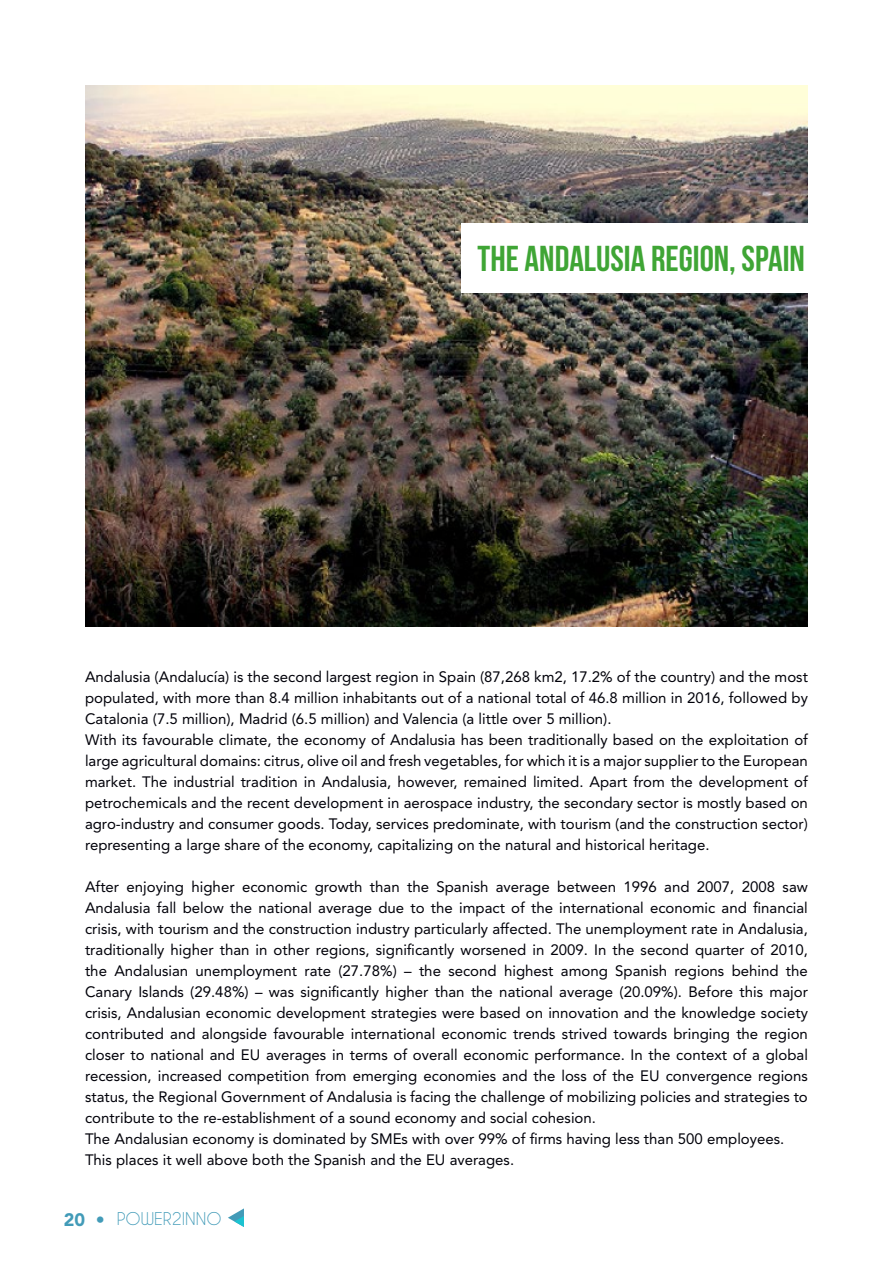
<style>
.page{position:relative;width:893px;height:1263px;background:#fff}
.page>*{position:absolute;margin:0;border:0;box-sizing:border-box;transform-origin:0 0}
.t1{font:700 36px "Bebas Neue";color:#3fa535}
.t2{font:16.5px "Caviar Dreams";color:#429bb8}
.t3{font:15px/21px "Avenir";color:#000009}
.s1{font-family:"Avenir";font-weight:900;font-size:18px}
</style>
<div class="page">
<svg style="left:228px;top:1208px;width:16px;height:19px"></svg>
<img style="left:85px;top:85px;width:723px;height:541px">
<div style="left:461px;top:224px;width:423px;height:69px;background:#fff"></div>
<h1 class="t1" style="left:478px;top:239px;width:329px">THE ANDALUSIA REGION, SPAIN</h1>
<p class="t3" style="left:85px;top:666px;width:724px">Andalusia (Andalucía) is the second largest region in Spain (87,268 km2, 17.2% of the country) and the most populated, with more than 8.4 million inhabitants out of a national total of 46.8 million in 2016, followed by Catalonia (7.5 million), Madrid (6.5 million) and Valencia (a little over 5 million).<br>With its favourable climate, the economy of Andalusia has been traditionally based on the exploitation of large agricultural domains: citrus, olive oil and fresh vegetables, for which it is a major supplier to the European market. The industrial tradition in Andalusia, however, remained limited. Apart from the development of petrochemicals and the recent development in aerospace industry, the secondary sector is mostly based on agro-industry and consumer goods. Today, services predominate, with tourism (and the construction sector) representing a large share of the economy, capitalizing on the natural and historical heritage.</p>
<p class="t3" style="left:85px;top:876px;width:724px">After enjoying higher economic growth than the Spanish average between 1996 and 2007, 2008 saw Andalusia fall below the national average due to the impact of the international economic and financial crisis, with tourism and the construction industry particularly affected. The unemployment rate in Andalusia, traditionally higher than in other regions, significantly worsened in 2009. In the second quarter of 2010, the Andalusian unemployment rate (27.78%) – the second highest among Spanish regions behind the Canary Islands (29.48%) – was significantly higher than the national average (20.09%). Before this major crisis, Andalusian economic development strategies were based on innovation and the knowledge society contributed and alongside favourable international economic trends strived towards bringing the region closer to national and EU averages in terms of overall economic performance. In the context of a global recession, increased competition from emerging economies and the loss of the EU convergence regions status, the Regional Government of Andalusia is facing the challenge of mobilizing policies and strategies to contribute to the re-establishment of a sound economy and social cohesion.<br>The Andalusian economy is dominated by SMEs with over 99% of firms having less than 500 employees.<br>This places it well above both the Spanish and the EU averages.</p>
<p class="t2" style="left:64px;top:1210px;width:159px"><span class="s1">20 •</span> POWER2INNO</p>
</div>
